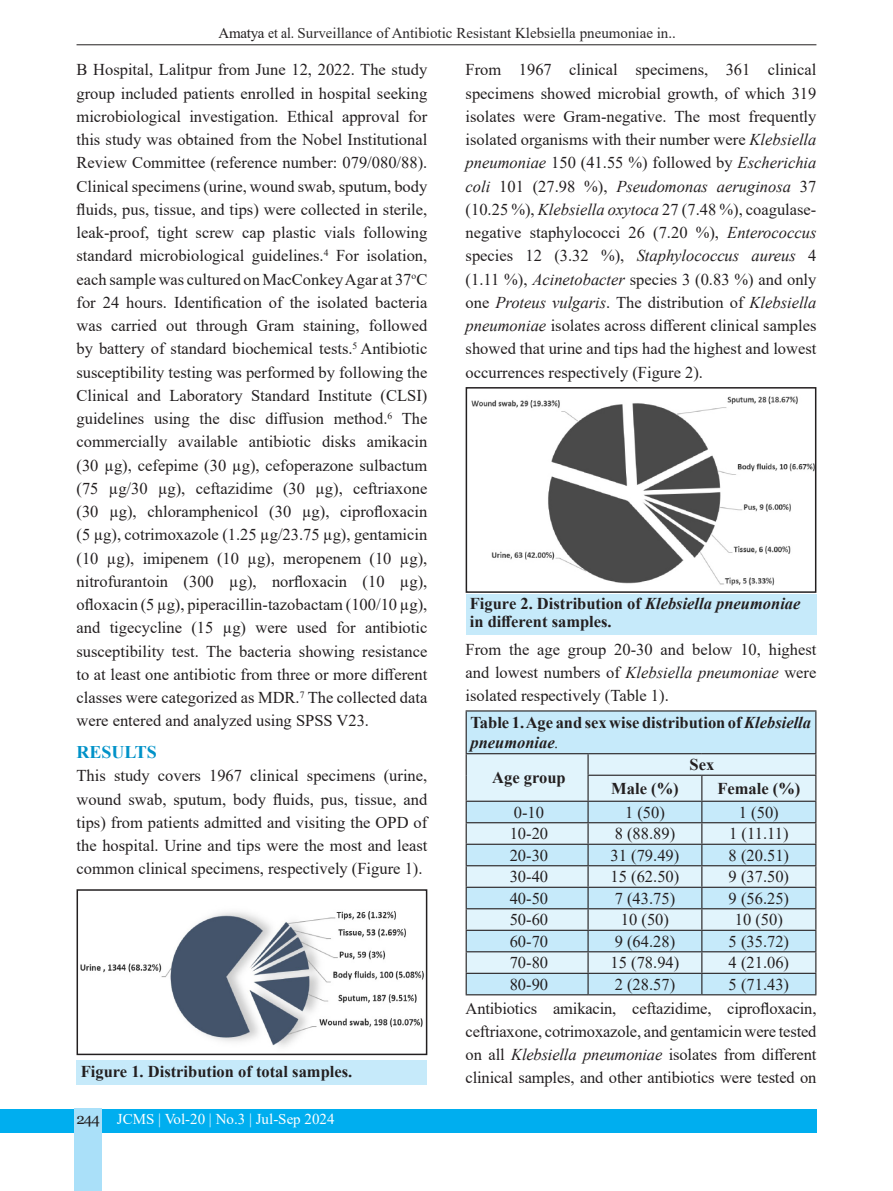
<style>
.page{position:relative;width:893px;height:1191px;background:#fff}
.page>*{position:absolute;margin:0;border:0;box-sizing:border-box;transform-origin:0 0}
.t1{font:700 17.85px "Times New Roman";color:#0092c8}
.t2{font:16.5px/23.2px "Times New Roman";color:#231f20;text-align:justify}
.t3{font:700 16.5px/18px "Times New Roman";color:#231f20}
.t4{font:15px "Times New Roman";color:#2c292a}
.t5{font:15px "Times New Roman";color:#fff}
.s1{color:#231f20}
.s2{font-style:italic}
.s3{font-weight:400;font-style:italic}
.s4{font-family:"Georgia";color:#231f20}
</style>
<div class="page">
<div style="left:0;top:1109px;width:816px;height:23px;background:#00aeef"></div>
<div style="left:74px;top:1108px;width:28px;height:83px;background:#aae0f9"></div>
<hr style="left:77px;top:44px;width:739px;height:1px;background:#231f20">
<img style="left:80px;top:911px;width:344px;height:136px">
<div style="left:77px;top:889px;width:350px;height:166px;border:2px solid #231f20"></div>
<div style="left:77px;top:1060px;width:350px;height:24px;background:#c6eafa"></div>
<div style="left:466px;top:594px;width:350px;height:40px;background:#c6eafa"></div>
<div style="left:467px;top:711px;width:348px;height:42px;background:#c6eafa"></div>
<hr style="left:466px;top:710px;width:122px;height:1px;background:#231f20">
<hr style="left:588px;top:710px;width:114px;height:1px;background:#231f20">
<hr style="left:702px;top:710px;width:114px;height:1px;background:#231f20">
<hr style="left:466px;top:994px;width:122px;height:1px;background:#231f20">
<hr style="left:588px;top:994px;width:114px;height:1px;background:#231f20">
<hr style="left:702px;top:994px;width:114px;height:1px;background:#231f20">
<hr style="left:466px;top:711px;width:1px;height:42px;background:#231f20">
<hr style="left:815px;top:711px;width:1px;height:42px;background:#231f20">
<svg style="left:466px;top:753px;width:350px;height:241px;background:#c9e2ec"></svg>
<img style="left:471px;top:396px;width:342px;height:190px">
<div style="left:466px;top:387px;width:350px;height:206px;border:2px solid #231f20"></div>
<p class="t4" style="left:219px;top:22px;width:459px"><span class="s1">Amatya et al.</span> Surveillance of Antibiotic Resistant Klebsiella pneumoniae in..</p>
<p class="t2" style="left:77px;top:58px;width:352px">B Hospital, Lalitpur from June 12, 2022. The study group included patients enrolled in hospital seeking microbiological investigation. Ethical approval for this study was obtained from the Nobel Institutional Review Committee (reference number: 079/080/88).<br>Clinical specimens (urine, wound swab, sputum, body fluids, pus, tissue, and tips) were collected in sterile, leak-proof, tight screw cap plastic vials following standard microbiological guidelines.<sup>4</sup> For isolation, each sample was cultured on MacConkey Agar at 37<sup>o</sup>C for 24 hours. Identification of the isolated bacteria was carried out through Gram staining, followed by battery of standard biochemical tests.<sup>5</sup> Antibiotic susceptibility testing was performed by following the Clinical and Laboratory Standard Institute (CLSI) guidelines using the disc diffusion method.<sup>6</sup> The commercially available antibiotic disks amikacin (30 µg), cefepime (30 µg), cefoperazone sulbactum (75 µg/30 µg), ceftazidime (30 µg), ceftriaxone (30 µg), chloramphenicol (30 µg), ciprofloxacin (5 µg), cotrimoxazole (1.25 µg/23.75 µg), gentamicin (10 µg), imipenem (10 µg), meropenem (10 µg), nitrofurantoin (300 µg), norfloxacin (10 µg), ofloxacin (5 µg), piperacillin-tazobactam (100/10 µg), and tigecycline (15 µg) were used for antibiotic susceptibility test. The bacteria showing resistance to at least one antibiotic from three or more different classes were categorized as MDR.<sup>7</sup> The collected data were entered and analyzed using SPSS V23.</p>
<p class="t1" style="left:77px;top:739px;width:82px">RESULTS</p>
<p class="t2" style="left:77px;top:763px;width:352px">This study covers 1967 clinical specimens (urine, wound swab, sputum, body fluids, pus, tissue, and tips) from patients admitted and visiting the OPD of the hospital. Urine and tips were the most and least common clinical specimens, respectively (Figure 1).</p>
<p class="t2" style="left:466px;top:58px;width:352px">From 1967 clinical specimens, 361 clinical specimens showed microbial growth, of which 319 isolates were Gram-negative. The most frequently isolated organisms with their number were <span class="s2">Klebsiella pneumoniae</span> 150 (41.55 %) followed by <span class="s2">Escherichia coli</span> 101 (27.98 %), <span class="s2">Pseudomonas aeruginosa</span> 37 (10.25 %), <span class="s2">Klebsiella oxytoca</span> 27 (7.48 %), coagulase&shy;negative staphylococci 26 (7.20 %), <span class="s2">Enterococcus </span>species 12 (3.32 %), <span class="s2">Staphylococcus aureus</span> 4 (1.11 %), <span class="s2">Acinetobacter</span> species 3 (0.83 %) and only one <span class="s2">Proteus vulgaris</span>. The distribution of <span class="s2">Klebsiella pneumoniae</span> isolates across different clinical samples showed that urine and tips had the highest and lowest occurrences respectively (Figure 2).</p>
<p class="t3" style="left:470px;top:594px;width:332px">Figure 2. Distribution of <span class="s2">Klebsiella pneumoniae </span>in different samples.</p>
<p class="t2" style="left:466px;top:637px;width:352px">From the age group 20-30 and below 10, highest and lowest numbers of <span class="s2">Klebsiella pneumoniae</span> were isolated respectively (Table 1).</p>
<p class="t3" style="left:470px;top:712px;width:342px;line-height:19.8px">Table 1. Age and sex wise distribution of <span class="s2">Klebsiella pneumoniae</span><span class="s3">.</span></p>
<p class="t3" style="left:492px;top:768px;width:75px">Age group</p>
<p class="t3" style="left:690px;top:755px;width:26px">Sex</p>
<p class="t3" style="left:611px;top:779px;width:69px">Male (%)</p>
<p class="t3" style="left:717px;top:779px;width:84px">Female (%)</p>
<p class="t2" style="left:514px;top:800px;width:32px">0-10</p>
<p class="t2" style="left:625px;top:800px;width:41px">1 (50)</p>
<p class="t2" style="left:739px;top:800px;width:41px">1 (50)</p>
<p class="t2" style="left:510px;top:821px;width:40px">10-20</p>
<p class="t2" style="left:615px;top:821px;width:62px">8 (88.89)</p>
<p class="t2" style="left:729px;top:821px;width:61px">1 (11.11)</p>
<p class="t2" style="left:510px;top:843px;width:40px">20-30</p>
<p class="t2" style="left:611px;top:843px;width:70px">31 (79.49)</p>
<p class="t2" style="left:729px;top:843px;width:62px">8 (20.51)</p>
<p class="t2" style="left:510px;top:864px;width:40px">30-40</p>
<p class="t2" style="left:611px;top:864px;width:70px">15 (62.50)</p>
<p class="t2" style="left:729px;top:864px;width:62px">9 (37.50)</p>
<p class="t2" style="left:510px;top:886px;width:40px">40-50</p>
<p class="t2" style="left:615px;top:886px;width:62px">7 (43.75)</p>
<p class="t2" style="left:729px;top:886px;width:62px">9 (56.25)</p>
<p class="t2" style="left:510px;top:907px;width:40px">50-60</p>
<p class="t2" style="left:621px;top:907px;width:50px">10 (50)</p>
<p class="t2" style="left:735px;top:907px;width:50px">10 (50)</p>
<p class="t2" style="left:510px;top:929px;width:40px">60-70</p>
<p class="t2" style="left:615px;top:929px;width:62px">9 (64.28)</p>
<p class="t2" style="left:729px;top:929px;width:62px">5 (35.72)</p>
<p class="t2" style="left:510px;top:950px;width:40px">70-80</p>
<p class="t2" style="left:611px;top:950px;width:70px">15 (78.94)</p>
<p class="t2" style="left:729px;top:950px;width:62px">4 (21.06)</p>
<p class="t2" style="left:510px;top:972px;width:40px">80-90</p>
<p class="t2" style="left:615px;top:972px;width:62px">2 (28.57)</p>
<p class="t2" style="left:729px;top:972px;width:62px">5 (71.43)</p>
<p class="t3" style="left:81px;top:1061px;width:273px">Figure 1. Distribution of total samples.</p>
<p class="t5" style="left:76px;top:1108px;width:260px"><span class="s4">244</span> JCMS | Vol-20 | No.3 | Jul-Sep 2024</p>
<p class="t2" style="left:466px;top:996px;width:352px">Antibiotics amikacin, ceftazidime, ciprofloxacin, ceftriaxone, cotrimoxazole, and gentamicin were tested on all <span class="s2">Klebsiella pneumoniae</span> isolates from different clinical samples, and other antibiotics were tested on</p>
</div>
